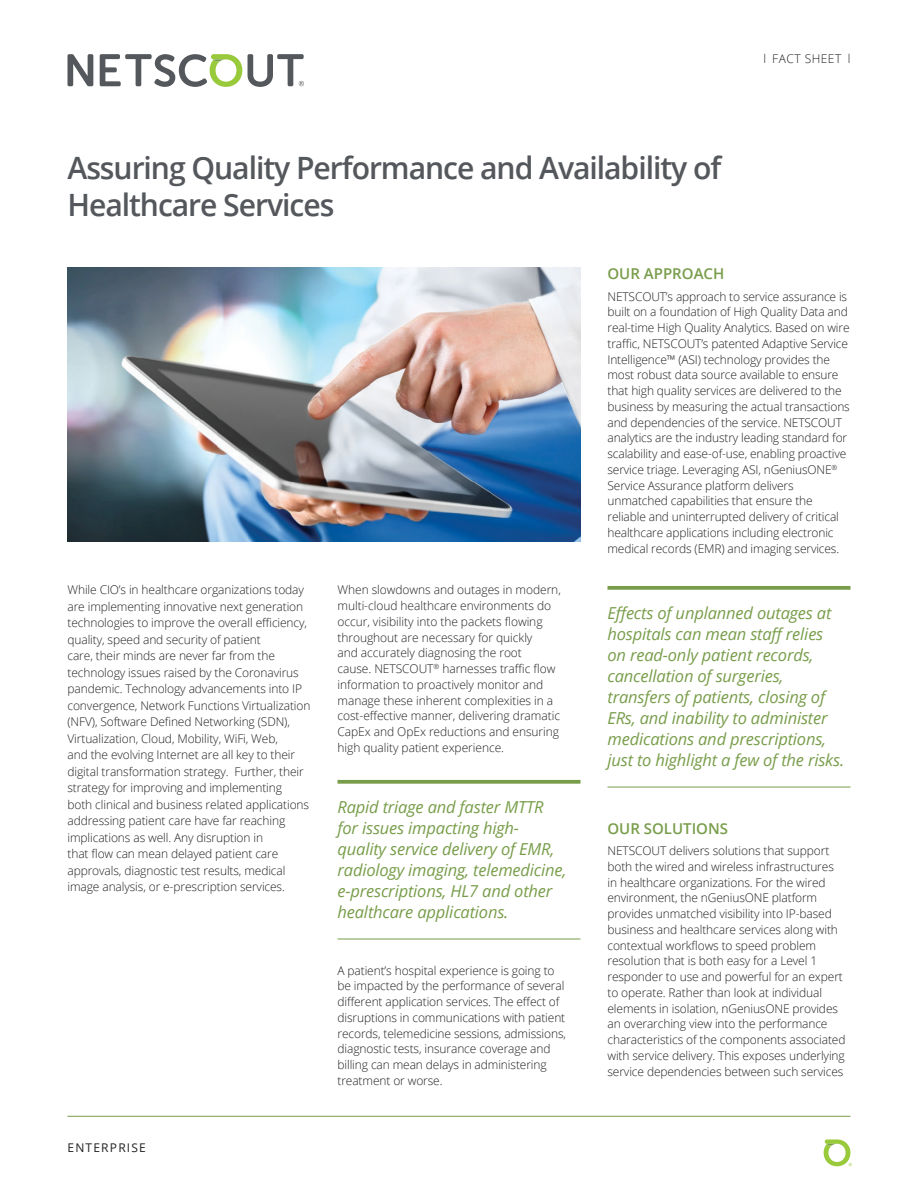
<style>
.page{position:relative;width:918px;height:1188px;background:#fff}
.page>*{position:absolute;margin:0;border:0;box-sizing:border-box;transform-origin:0 0}
.Document_Title{font:600 30.75px/37.5px "Open Sans";letter-spacing:-.035em;color:#54575b}
.Quotes{font:italic 16.5px/21px "Open Sans";letter-spacing:-.01em;color:#789d4a}
.Heading{font:600 15px "Open Sans";color:#789d4a}
.Body{font:300 12px/15.8px "Open Sans";letter-spacing:-.01em;color:#231f20}
.Body-2{font:300 12px "Open Sans";letter-spacing:.04em;color:#231f20}
.t1{font:12px "Open Sans";letter-spacing:.1em;color:#231f20}
</style>
<div class="page">
<svg style="left:67px;top:54px;width:26px;height:32px"></svg>
<svg style="left:100px;top:54px;width:142px;height:33px"></svg>
<svg style="left:248px;top:54px;width:56px;height:33px"></svg>
<hr style="left:68px;top:1116px;width:782px;height:1px;background:#789c4a">
<svg style="left:824px;top:1139px;width:28px;height:27px"></svg>
<svg style="left:338px;top:780px;width:242px;height:4px"></svg>
<hr style="left:338px;top:939px;width:242px;height:1px;background:#789d4a">
<svg style="left:608px;top:586px;width:242px;height:4px"></svg>
<hr style="left:608px;top:787px;width:242px;height:1px;background:#789d4a">
<img style="left:68px;top:268px;width:512px;height:273px">
<p class="Document_Title" style="left:68px;top:148px;width:655px">Assuring Quality Performance and Availability of<br>Healthcare Services</p>
<p class="Body-2" style="left:764px;top:51px;width:88px">l FACT SHEET l</p>
<p class="Body" style="left:68px;top:581px;width:245px;line-height:16.5px">While CIO’s in healthcare organizations today are implementing innovative next generation technologies to improve the overall efficiency, quality, speed and security of patient<br>care, their minds are never far from the technology issues raised by the Coronavirus pandemic. Technology advancements into IP convergence, Network Functions Virtualization (NFV), Software Defined Networking (SDN), Virtualization, Cloud, Mobility, WiFi, Web,<br>and the evolving Internet are all key to their digital transformation strategy. Further, their strategy for improving and implementing<br>both clinical and business related applications addressing patient care have far reaching implications as well. Any disruption in<br>that flow can mean delayed patient care approvals, diagnostic test results, medical image analysis, or e-prescription services.</p>
<p class="Body" style="left:338px;top:582px;width:225px">When slowdowns and outages in modern, multi-cloud healthcare environments do occur, visibility into the packets flowing throughout are necessary for quickly<br>and accurately diagnosing the root<br>cause. NETSCOUT<sup>®</sup> harnesses traffic flow information to proactively monitor and manage these inherent complexities in a cost-effective manner, delivering dramatic CapEx and OpEx reductions and ensuring high quality patient experience.</p>
<p class="Quotes" style="left:338px;top:796px;width:231px">Rapid triage and faster MTTR for issues impacting high&shy;quality service delivery of EMR, radiology imaging, telemedicine, e-prescriptions, HL7 and other healthcare applications.</p>
<p class="t1" style="left:68px;top:1139px;width:80px">ENTERPRISE</p>
<p class="Body" style="left:338px;top:962px;width:230px">A patient’s hospital experience is going to be impacted by the performance of several different application services. The effect of disruptions in communications with patient records, telemedicine sessions, admissions, diagnostic tests, insurance coverage and billing can mean delays in administering treatment or worse.</p>
<p class="Heading" style="left:608px;top:264px;width:118px">OUR APPROACH</p>
<p class="Body" style="left:608px;top:288px;width:244px">NETSCOUT’s approach to service assurance is built on a foundation of High Quality Data and real-time High Quality Analytics. Based on wire traffic, NETSCOUT’s patented Adaptive Service Intelligence™ (ASI) technology provides the most robust data source available to ensure that high quality services are delivered to the business by measuring the actual transactions and dependencies of the service. NETSCOUT analytics are the industry leading standard for scalability and ease-of-use, enabling proactive service triage. Leveraging ASI, nGeniusONE<sup>® </sup>Service Assurance platform delivers unmatched capabilities that ensure the reliable and uninterrupted delivery of critical healthcare applications including electronic medical records (EMR) and imaging services.</p>
<p class="Quotes" style="left:608px;top:602px;width:238px">Effects of unplanned outages at hospitals can mean staff relies on read-only patient records, cancellation of surgeries, transfers of patients, closing of<br>ERs, and inability to administer medications and prescriptions, just to highlight a few of the risks.</p>
<p class="Heading" style="left:608px;top:818px;width:122px">OUR SOLUTIONS</p>
<p class="Body" style="left:608px;top:843px;width:240px">NETSCOUT delivers solutions that support both the wired and wireless infrastructures in healthcare organizations. For the wired environment, the nGeniusONE platform provides unmatched visibility into IP-based business and healthcare services along with contextual workflows to speed problem resolution that is both easy for a Level 1 responder to use and powerful for an expert to operate. Rather than look at individual elements in isolation, nGeniusONE provides an overarching view into the performance characteristics of the components associated with service delivery. This exposes underlying service dependencies between such services</p>
</div>
